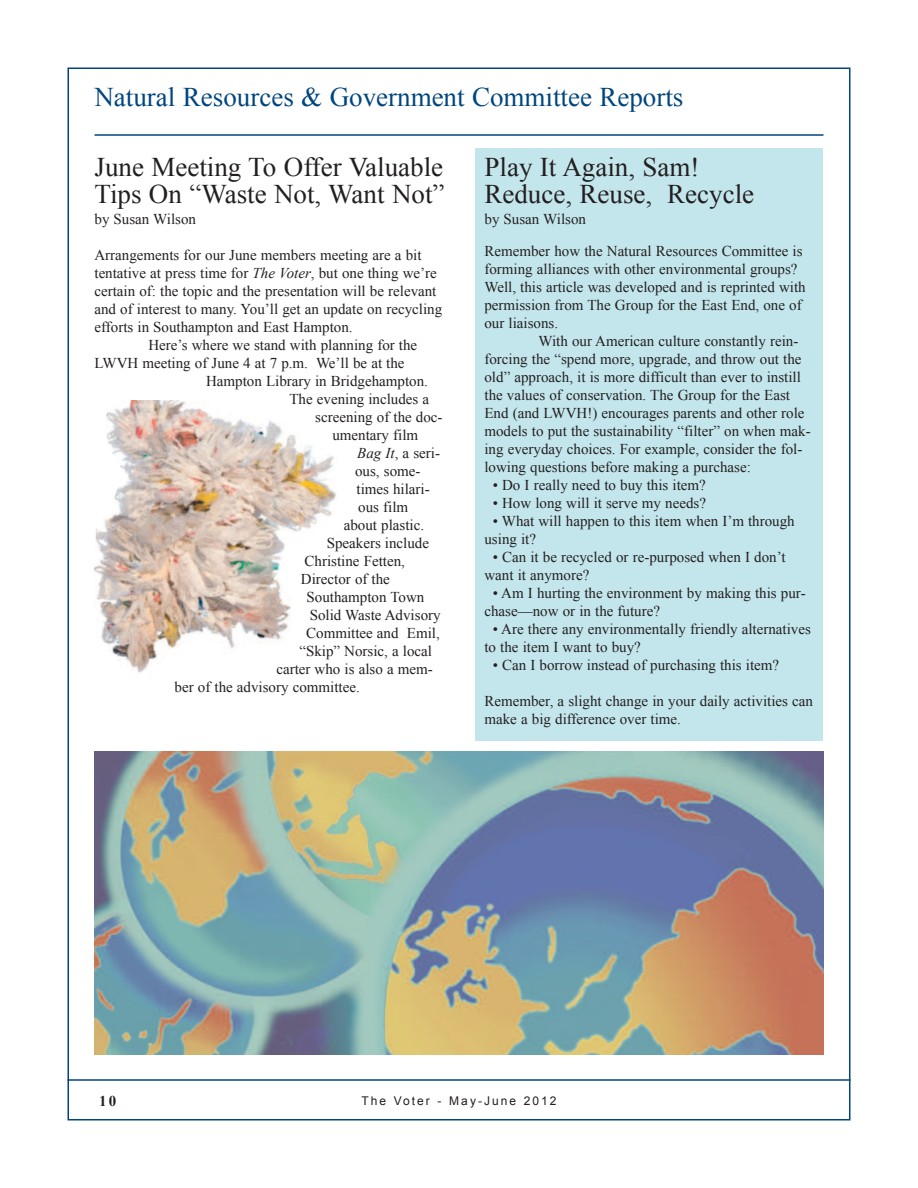
<style>
.page{position:relative;width:918px;height:1188px;background:#fff}
.page>*{position:absolute;margin:0;border:0;box-sizing:border-box;transform-origin:0 0}
.t1{font:27px/27px "Times New Roman";color:#231f20}
.t2{font:27px "Times New Roman";color:#01457f}
.t3{font:15px/18px "Times New Roman";color:#231f20}
.t4{font:700 15px "Times New Roman";color:#231f20}
.t5{font:12px "Arial";letter-spacing:.165em;color:#231f20}
.s1{font-style:italic}
</style>
<div class="page">
<hr style="left:68px;top:1079px;width:782px;height:2px;background:#01457f">
<hr style="left:94px;top:134px;width:730px;height:2px;background:#01457f">
<div style="left:476px;top:148px;width:348px;height:593px;background:#c3e6ec"></div>
<img style="left:94px;top:401px;width:242px;height:272px">
<img style="left:94px;top:751px;width:730px;height:304px">
<h1 class="t2" style="left:94px;top:82px;width:590px">Natural Resources &amp; Government Committee Reports</h1>
<h1 class="t1" style="left:94px;top:153px;width:352px">June Meeting To Offer Valuable<br>Tips On “Waste Not, Want Not”</h1>
<p class="t3" style="left:94px;top:210px;width:103px">by Susan Wilson</p>
<p class="t3" style="left:95px;top:246px;width:329px">Arrangements for our June members meeting are a bit</p>
<p class="t3" style="left:94px;top:264px;width:344px">tentative at press time for <span class="s1">The Voter</span>, but one thing we’re</p>
<p class="t3" style="left:94px;top:282px;width:343px">certain of: the topic and the presentation will be relevant</p>
<p class="t3" style="left:94px;top:300px;width:349px">and of interest to many. You’ll get an update on recycling</p>
<p class="t3" style="left:94px;top:318px;width:260px">efforts in Southampton and East Hampton.</p>
<p class="t3" style="left:148px;top:336px;width:270px">Here’s where we stand with planning for the</p>
<p class="t3" style="left:94px;top:354px;width:312px">LWVH meeting of June 4 at 7 p.m. We’ll be at the</p>
<p class="t3" style="left:206px;top:372px;width:223px">Hampton Library in Bridgehampton.</p>
<p class="t3" style="left:289px;top:390px;width:141px">The evening includes a</p>
<p class="t3" style="left:315px;top:408px;width:129px">screening of the doc-</p>
<p class="t3" style="left:332px;top:426px;width:87px">umentary film</p>
<p class="t3" style="left:357px;top:444px;width:84px"><span class="s1">Bag It</span>, a seri-</p>
<p class="t3" style="left:355px;top:462px;width:67px">ous, some-</p>
<p class="t3" style="left:357px;top:480px;width:75px">times hilari-</p>
<p class="t3" style="left:358px;top:498px;width:51px">ous film</p>
<p class="t3" style="left:344px;top:516px;width:82px">about plastic.</p>
<p class="t3" style="left:327px;top:534px;width:104px">Speakers include</p>
<p class="t3" style="left:305px;top:552px;width:102px">Christine Fetten,</p>
<p class="t3" style="left:301px;top:570px;width:91px">Director of the</p>
<p class="t3" style="left:307px;top:588px;width:119px">Southampton Town</p>
<p class="t3" style="left:310px;top:606px;width:132px">Solid Waste Advisory</p>
<p class="t3" style="left:306px;top:624px;width:135px">Committee and Emil,</p>
<p class="t3" style="left:299px;top:642px;width:134px">“Skip” Norsic, a local</p>
<p class="t3" style="left:276px;top:660px;width:158px">carter who is also a mem-</p>
<p class="t3" style="left:175px;top:678px;width:187px">ber of the advisory committee.</p>
<h1 class="t1" style="left:484px;top:154px;width:271px">Play It Again, Sam!<br>Reduce, Reuse, Recycle</h1>
<p class="t3" style="left:484px;top:203px;width:320px;line-height:31.7px">by Susan Wilson<br>Remember how the Natural Resources Committee is</p>
<p class="t3" style="left:484px;top:260px;width:323px">forming alliances with other environmental groups?<br>Well, this article was developed and is reprinted with permission from The Group for the East End, one of our liaisons.</p>
<p class="t3" style="left:484px;top:332px;width:328px;text-indent:54px">With our American culture constantly rein&shy;forcing the “spend more, upgrade, and throw out the old” approach, it is more difficult than ever to instill the values of conservation. The Group for the East End (and LWVH!) encourages parents and other role models to put the sustainability “filter” on when mak&shy;ing everyday choices. For example, consider the fol&shy;lowing questions before making a purchase:</p>
<p class="t3" style="left:493px;top:476px;width:215px">• Do I really need to buy this item?</p>
<p class="t3" style="left:493px;top:494px;width:215px">• How long will it serve my needs?</p>
<p class="t3" style="left:484px;top:512px;width:312px;text-indent:8px">• What will happen to this item when I’m through using it?</p>
<p class="t3" style="left:484px;top:548px;width:303px;text-indent:8px">• Can it be recycled or re-purposed when I don’t want it anymore?</p>
<p class="t3" style="left:484px;top:584px;width:323px;text-indent:8px">• Am I hurting the environment by making this pur&shy;chase—now or in the future?</p>
<p class="t3" style="left:484px;top:620px;width:328px;text-indent:8px">• Are there any environmentally friendly alternatives to the item I want to buy?</p>
<p class="t3" style="left:493px;top:656px;width:288px">• Can I borrow instead of purchasing this item?</p>
<p class="t3" style="left:484px;top:692px;width:330px">Remember, a slight change in your daily activities can make a big difference over time.</p>
<p class="t4" style="left:99px;top:1093px;width:19px">10</p>
<p class="t5" style="left:362px;top:1094px;width:196px">The Voter - May-June 2012</p>
</div>
